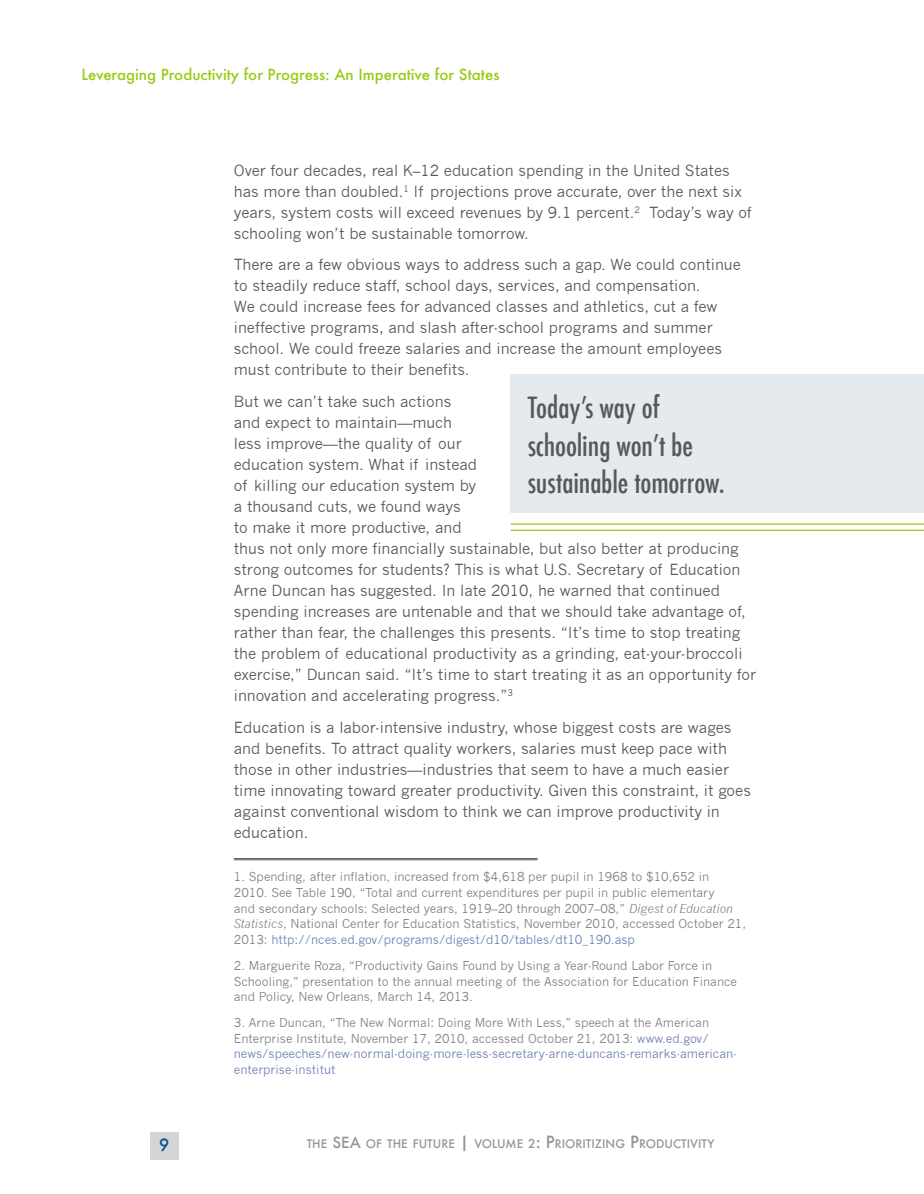
<style>
.page{position:relative;width:924px;height:1194px;background:#fff}
.page>*{position:absolute;margin:0;border:0;box-sizing:border-box;transform-origin:0 0}
.Body_Text_Indent{font:500 condensed 28.5px/37.5px "Futura";letter-spacing:-.005em;color:#57585a}
.t1{font:500 16.5px "Futura";color:#065195}
.Body_Text_Indent-2{font:15px/21px "News Gothic";color:#57585a}
.Essay_Title{font:500 15px "Futura";color:#97cc14}
.Body_Text_Indent-3{font:12px/15.6px "News Gothic";color:#808285}
.t2{font:500 11.55px "Futura";color:#939598}
.s1{font-style:italic}
.s2{color:#7182b5}
.s3{font-size:15px}
.s4{font-size:16.5px}
.s5{font-size:12px}
</style>
<div class="page">
<div style="left:150px;top:1132px;width:29px;height:27px;background:#d4d5d7"></div>
<div style="left:510px;top:374px;width:413px;height:138px;background:#e4eaee"></div>
<hr style="left:510px;top:523px;width:413px;height:1px;background:#97cc14">
<hr style="left:510px;top:529px;width:413px;height:2px;background:#97cc14">
<hr style="left:234px;top:858px;width:303px;height:1px;background:#57585a">
<hr style="left:234px;top:859px;width:303px;height:1px;background:#57585a">
<p class="Essay_Title" style="left:81px;top:64px;width:419px">Leveraging Productivity for Progress: An Imperative for States</p>
<p class="Body_Text_Indent-2" style="left:234px;top:160px;width:519px">Over four decades, real K–12 education spending in the United States has more than doubled.<sup>1</sup> If projections prove accurate, over the next six years, system costs will exceed revenues by 9.1 percent.<sup>2</sup> Today’s way of schooling won’t be sustainable tomorrow.</p>
<p class="Body_Text_Indent-2" style="left:234px;top:254px;width:508px">There are a few obvious ways to address such a gap. We could continue to steadily reduce staff, school days, services, and compensation.<br>We could increase fees for advanced classes and athletics, cut a few ineffective programs, and slash after-school programs and summer school. We could freeze salaries and increase the amount employees must contribute to their benefits.</p>
<p class="Body_Text_Indent-2" style="left:234px;top:391px;width:524px">But we can’t take such actions<br>and expect to maintain—much<br>less improve—the quality of our<br>education system. What if instead<br>of killing our education system by<br>a thousand cuts, we found ways<br>to make it more productive, and<br>thus not only more financially sustainable, but also better at producing strong outcomes for students? This is what U.S. Secretary of Education Arne Duncan has suggested. In late 2010, he warned that continued spending increases are untenable and that we should take advantage of, rather than fear, the challenges this presents. “It’s time to stop treating the problem of educational productivity as a grinding, eat-your-broccoli exercise,” Duncan said. “It’s time to start treating it as an opportunity for innovation and accelerating progress.”<sup>3</sup></p>
<p class="Body_Text_Indent-2" style="left:234px;top:716px;width:518px">Education is a labor-intensive industry, whose biggest costs are wages and benefits. To attract quality workers, salaries must keep pace with those in other industries—industries that seem to have a much easier time innovating toward greater productivity. Given this constraint, it goes against conventional wisdom to think we can improve productivity in education.</p>
<p class="Body_Text_Indent-3" style="left:234px;top:869px;width:514px">1. Spending, after inflation, increased from $4,618 per pupil in 1968 to $10,652 in<br>2010. See Table 190, “Total and current expenditures per pupil in public elementary<br>and secondary schools: Selected years, 1919–20 through 2007–08,” <span class="s1">Digest of Education Statistics</span>, National Center for Education Statistics, November 2010, accessed October 21, 2013: <span class="s2">http://nces.ed.gov/programs/digest/d10/tables/dt10_190.asp</span></p>
<p class="Body_Text_Indent-3" style="left:234px;top:957px;width:504px">2. Marguerite Roza, “Productivity Gains Found by Using a Year-Round Labor Force in<br>Schooling,” presentation to the annual meeting of the Association for Education Finance and Policy, New Orleans, March 14, 2013.</p>
<p class="Body_Text_Indent-3" style="left:234px;top:1015px;width:504px">3. Arne Duncan, “The New Normal: Doing More With Less,” speech at the American Enterprise Institute, November 17, 2010, accessed October 21, 2013: <span class="s2">www.ed.gov/ news/speeches/new-normal-doing-more-less-secretary-arne-duncans-remarks-american&shy;enterprise-institut</span></p>
<p class="Body_Text_Indent" style="left:527px;top:389px;width:199px">Today’s way of schooling won’t be sustainable tomorrow.</p>
<p class="t1" style="left:159px;top:1133px;width:12px">9</p>
<p class="t2" style="left:307px;top:1135px;width:409px">THE <span class="s3">SEA</span> OF THE FUTURE <span class="s4">|</span> VOLUME <span class="s5">2</span><span class="s4">: P</span>RIORITIZING <span class="s4">P</span>RODUCTIVITY</p>
</div>
